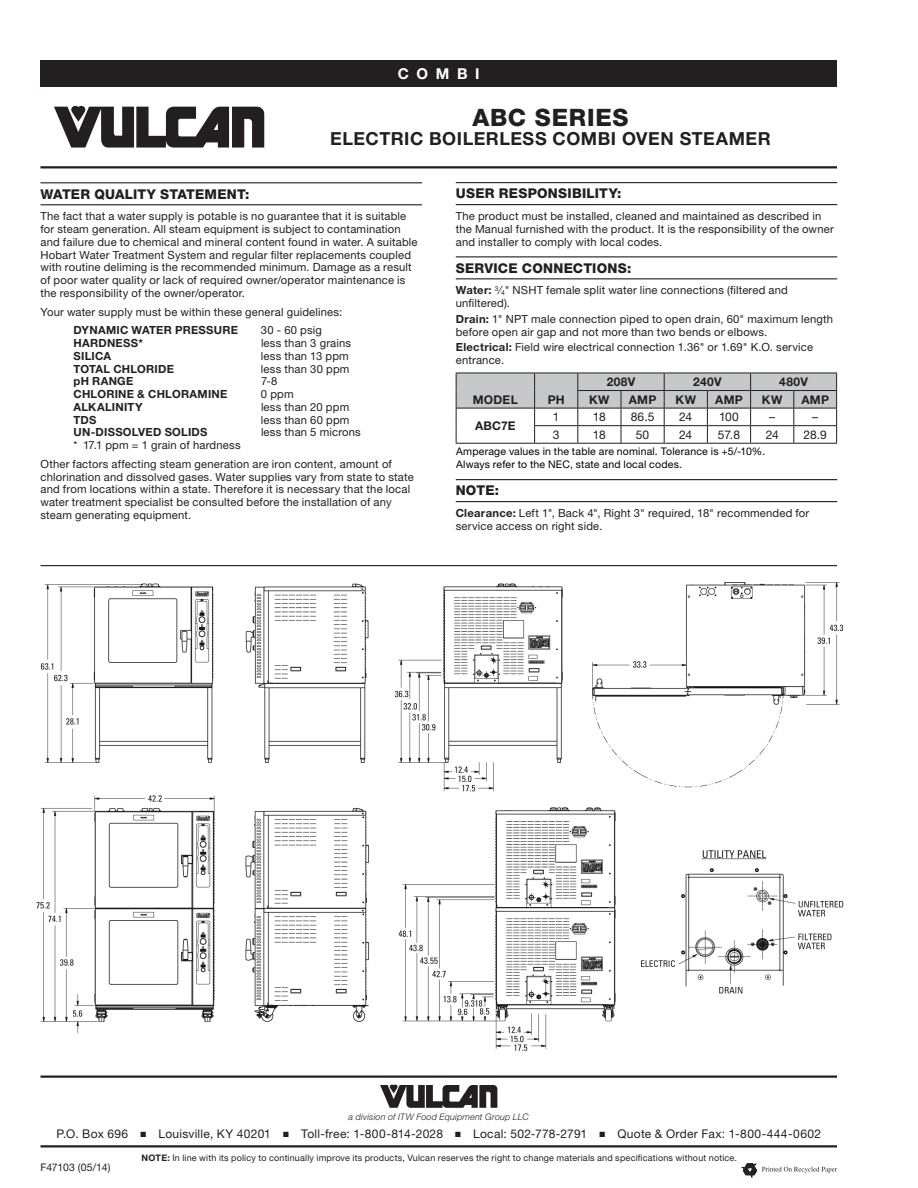
<style>
.page{position:relative;width:918px;height:1188px;background:#fff}
.page>*{position:absolute;margin:0;border:0;box-sizing:border-box;transform-origin:0 0}
.t1{font:800 24px "Helvetica Neue LT Std";letter-spacing:.035em;color:#231f20}
.Title_Sub_1{font:700 18px "Helvetica Neue LT Std";letter-spacing:.03em;color:#231f20}
.t2{font:700 15px "Helvetica Neue LT Std";letter-spacing:.51em;color:#fff}
.Sub_Head_1{font:800 13.5px "Helvetica Neue LT Std";letter-spacing:.02em;color:#231f20}
.t3{font:12px "Helvetica Neue LT Std";letter-spacing:.02em;color:#231f20}
.t4{font:700 12px "Helvetica Neue LT Std";letter-spacing:.02em;color:#231f20}
.Body_2_Align-Left{font:11.25px/12.8px "Helvetica Neue LT Std";letter-spacing:.015em;color:#231f20}
.Body_2_Align-Left-2{font:700 11.25px "Helvetica Neue LT Std";letter-spacing:.02em;color:#231f20}
.t5{font:10.5px/12.8px "Helvetica Neue LT Std";letter-spacing:.015em;color:#000}
.t6{font:10.5px "Helvetica Neue LT Std";letter-spacing:-.02em;color:#231f20}
.Body_2_Align-Left-3{font:9px "Helvetica Neue LT Std";letter-spacing:.02em;color:#231f20}
.t7{font:italic 300 9px "Helvetica Neue LT Std";letter-spacing:.02em;color:#231f20}
.s1{font-weight:700}
.s2{font-size:6.75px}
</style>
<div class="page">
<hr style="left:40px;top:1076px;width:797px;height:2px;background:#231f20">
<svg style="left:380px;top:1085px;width:117px;height:23px"></svg>
<hr style="left:40px;top:1145px;width:797px;height:3px;background:#231f20">
<div style="left:40px;top:60px;width:797px;height:27px;background:#231f20"></div>
<svg style="left:54px;top:106px;width:210px;height:42px"></svg>
<hr style="left:40px;top:166px;width:797px;height:2px;background:#231f20">
<svg style="left:742px;top:1163px;width:95px;height:15px"></svg>
<hr style="left:41px;top:565px;width:796px;height:1px;background:#231f20">
<hr style="left:40px;top:182px;width:382px;height:1px;background:#231f20">
<hr style="left:40px;top:204px;width:382px;height:1px;background:#231f20">
<hr style="left:456px;top:182px;width:381px;height:1px;background:#231f20">
<hr style="left:456px;top:204px;width:381px;height:1px;background:#231f20">
<hr style="left:456px;top:256px;width:381px;height:1px;background:#231f20">
<hr style="left:456px;top:278px;width:381px;height:1px;background:#231f20">
<hr style="left:456px;top:479px;width:381px;height:1px;background:#231f20">
<hr style="left:456px;top:501px;width:381px;height:1px;background:#231f20">
<svg style="left:456px;top:373px;width:381px;height:70px"></svg>
<hr style="left:456px;top:443px;width:79px;height:1px;background:#231f20">
<hr style="left:535px;top:443px;width:43px;height:1px;background:#231f20">
<hr style="left:578px;top:443px;width:43px;height:1px;background:#231f20">
<hr style="left:621px;top:443px;width:43px;height:1px;background:#231f20">
<hr style="left:664px;top:443px;width:43px;height:1px;background:#231f20">
<hr style="left:707px;top:443px;width:44px;height:1px;background:#231f20">
<hr style="left:751px;top:443px;width:43px;height:1px;background:#231f20">
<hr style="left:794px;top:443px;width:43px;height:1px;background:#231f20">
<img style="left:36px;top:582px;width:808px;height:469px">
<h3 class="t2" style="left:398px;top:64px;width:84px">COMBI</h3>
<p class="t1" style="left:472px;top:103px;width:158px">ABC SERIES</p>
<p class="Title_Sub_1" style="left:330px;top:128px;width:442px">ELECTRIC BOILERLESS COMBI OVEN STEAMER</p>
<p class="Sub_Head_1" style="left:40px;top:186px;width:210px">WATER QUALITY STATEMENT:</p>
<p class="Body_2_Align-Left" style="left:40px;top:210px;width:379px">The fact that a water supply is potable is no guarantee that it is suitable for steam generation. All steam equipment is subject to contamination and failure due to chemical and mineral content found in water. A suitable Hobart Water Treatment System and regular filter replacements coupled with routine deliming is the recommended minimum. Damage as a result of poor water quality or lack of required owner/operator maintenance is the responsibility of the owner/operator.</p>
<p class="Body_2_Align-Left" style="left:40px;top:305px;width:303px">Your water supply must be within these general guidelines:</p>
<p class="Body_2_Align-Left-2" style="left:74px;top:323px;width:166px">DYNAMIC WATER PRESSURE</p>
<p class="Body_2_Align-Left" style="left:261px;top:324px;width:63px">30 - 60 psig</p>
<p class="Body_2_Align-Left-2" style="left:74px;top:336px;width:71px">HARDNESS*</p>
<p class="Body_2_Align-Left" style="left:261px;top:337px;width:92px">less than 3 grains</p>
<p class="Body_2_Align-Left-2" style="left:74px;top:349px;width:39px">SILICA</p>
<p class="Body_2_Align-Left" style="left:261px;top:349px;width:89px">less than 13 ppm</p>
<p class="Body_2_Align-Left-2" style="left:74px;top:362px;width:102px">TOTAL CHLORIDE</p>
<p class="Body_2_Align-Left" style="left:261px;top:362px;width:90px">less than 30 ppm</p>
<p class="Body_2_Align-Left-2" style="left:74px;top:374px;width:61px">pH RANGE</p>
<p class="Body_2_Align-Left" style="left:261px;top:375px;width:18px">7-8</p>
<p class="Body_2_Align-Left-2" style="left:74px;top:387px;width:155px">CHLORINE &amp; CHLORAMINE</p>
<p class="Body_2_Align-Left" style="left:261px;top:388px;width:34px">0 ppm</p>
<p class="Body_2_Align-Left-2" style="left:74px;top:400px;width:71px">ALKALINITY</p>
<p class="Body_2_Align-Left" style="left:261px;top:400px;width:90px">less than 20 ppm</p>
<p class="Body_2_Align-Left-2" style="left:74px;top:413px;width:24px">TDS</p>
<p class="Body_2_Align-Left" style="left:261px;top:413px;width:90px">less than 60 ppm</p>
<p class="Body_2_Align-Left-2" style="left:74px;top:425px;width:135px">UN-DISSOLVED SOLIDS</p>
<p class="Body_2_Align-Left" style="left:261px;top:426px;width:101px">less than 5 microns</p>
<p class="Body_2_Align-Left" style="left:73px;top:439px;width:169px">* 17.1 ppm = 1 grain of hardness</p>
<p class="Body_2_Align-Left" style="left:40px;top:457px;width:375px">Other factors affecting steam generation are iron content, amount of chlorination and dissolved gases. Water supplies vary from state to state and from locations within a state. Therefore it is necessary that the local water treatment specialist be consulted before the installation of any steam generating equipment.</p>
<p class="Sub_Head_1" style="left:456px;top:186px;width:167px">USER RESPONSIBILITY:</p>
<p class="Body_2_Align-Left" style="left:456px;top:210px;width:380px">The product must be installed, cleaned and maintained as described in the Manual furnished with the product. It is the responsibility of the owner and installer to comply with local codes.</p>
<p class="Sub_Head_1" style="left:456px;top:260px;width:177px">SERVICE CONNECTIONS:</p>
<p class="Body_2_Align-Left" style="left:456px;top:284px;width:334px"><span class="s1">Water:</span> <sup>3</sup>⁄<span class="s2">4</span>" NSHT female split water line connections (filtered and unfiltered).</p>
<p class="Body_2_Align-Left" style="left:456px;top:312px;width:379px"><span class="s1">Drain:</span> 1" NPT male connection piped to open drain, 60" maximum length before open air gap and not more than two bends or elbows.</p>
<p class="Body_2_Align-Left" style="left:456px;top:341px;width:359px"><span class="s1">Electrical:</span> Field wire electrical connection 1.36" or 1.69" K.O. service entrance.</p>
<p class="t4" style="left:473px;top:392px;width:47px">MODEL</p>
<p class="t4" style="left:548px;top:392px;width:18px">PH</p>
<p class="t4" style="left:607px;top:374px;width:30px">208V</p>
<p class="t4" style="left:693px;top:374px;width:30px">240V</p>
<p class="t4" style="left:779px;top:374px;width:30px">480V</p>
<p class="t4" style="left:589px;top:392px;width:22px">KW</p>
<p class="t4" style="left:629px;top:392px;width:29px">AMP</p>
<p class="t4" style="left:676px;top:392px;width:22px">KW</p>
<p class="t4" style="left:715px;top:392px;width:29px">AMP</p>
<p class="t4" style="left:762px;top:392px;width:22px">KW</p>
<p class="t4" style="left:801px;top:392px;width:29px">AMP</p>
<p class="t3" style="left:553px;top:410px;width:8px">1</p>
<p class="t3" style="left:593px;top:410px;width:14px">18</p>
<p class="t3" style="left:631px;top:410px;width:25px">86.5</p>
<p class="t3" style="left:679px;top:410px;width:15px">24</p>
<p class="t3" style="left:719px;top:410px;width:21px">100</p>
<p class="t3" style="left:769px;top:410px;width:7px">–</p>
<p class="t3" style="left:812px;top:410px;width:7px">–</p>
<p class="t3" style="left:553px;top:427px;width:8px">3</p>
<p class="t3" style="left:593px;top:427px;width:14px">18</p>
<p class="t3" style="left:636px;top:427px;width:15px">50</p>
<p class="t3" style="left:679px;top:427px;width:15px">24</p>
<p class="t3" style="left:718px;top:427px;width:24px">57.8</p>
<p class="t3" style="left:766px;top:427px;width:15px">24</p>
<p class="t3" style="left:803px;top:427px;width:25px">28.9</p>
<p class="t5" style="left:456px;top:445px;width:311px">Amperage values in the table are nominal. Tolerance is +5/-10%.<br>Always refer to the NEC, state and local codes.</p>
<p class="Sub_Head_1" style="left:456px;top:483px;width:45px">NOTE:</p>
<p class="Body_2_Align-Left" style="left:456px;top:507px;width:355px"><span class="s1">Clearance:</span> Left 1", Back 4", Right 3" required, 18" recommended for service access on right side.</p>
<p class="t4" style="left:475px;top:418px;width:42px">ABC7E</p>
<p class="t7" style="left:349px;top:1111px;width:182px">a division of ITW Food Equipment Group LLC</p>
<p class="t3" style="left:56px;top:1127px;width:766px">P.O. Box 696 ■ Louisville, KY 40201 ■ Toll-free: 1-800-814-2028 ■ Local: 502-778-2791 ■ Quote &amp; Order Fax: 1-800-444-0602</p>
<p class="t6" style="left:40px;top:1161px;width:71px">F47103 (05/14)</p>
<p class="Body_2_Align-Left-3" style="left:142px;top:1152px;width:597px"><span class="s1">NOTE:</span> In line with its policy to continually improve its products, Vulcan reserves the right to change materials and specifications without notice.</p>
</div>
